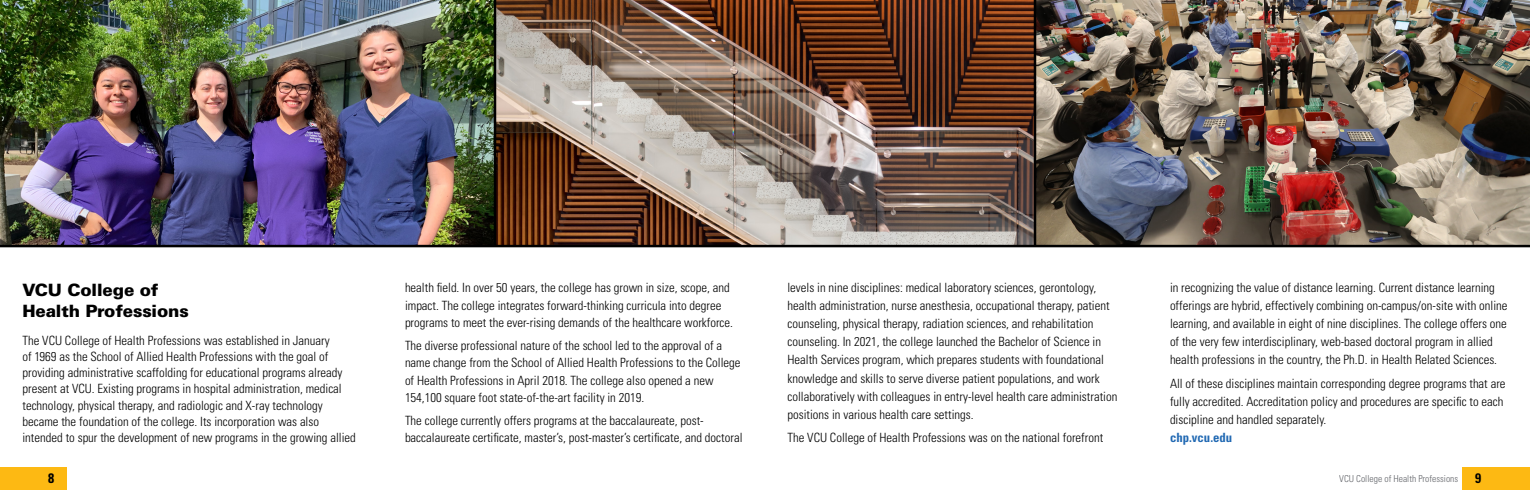
<style>
.page{position:relative;width:1530px;height:495px;background:#fff}
.page>*{position:absolute;margin:0;border:0;box-sizing:border-box;transform-origin:0 0}
.t1{font:900 17px/21.4px "Univers";letter-spacing:-.01em;color:#000}
.t2{font:700 condensed 13.75px "Univers LT Std";color:#000}
.t3{font:300 condensed 12.75px/18.1px "Univers";color:#000}
.t4{font:700 condensed 12.75px "Univers LT Std";color:#2169b3}
.t5{font:300 condensed 9.62px "Univers";color:#63656a}
.s1{font-family:"Univers LT Std";font-weight:700;font-size:13.75px;color:#000}
</style>
<div class="page">
<div style="left:0;top:467px;width:67px;height:22px;background:#fdb913"></div>
<div style="left:1462px;top:467px;width:68px;height:22px;background:#fdb913"></div>
<img style="left:0;top:0;width:1530px;height:245px">
<hr style="left:0;top:245px;width:1530px;height:2px;background:#000">
<hr style="left:494px;top:0;width:2px;height:245px;background:#000">
<hr style="left:1034px;top:0;width:2px;height:246px;background:#000">
<h1 class="t1" style="left:22px;top:279px;width:168px">VCU College of<br>Health Professions</h1>
<p class="t3" style="left:22px;top:332px;width:335px;line-height:16.2px">The VCU College of Health Professions was established in January<br>of 1969 as the School of Allied Health Professions with the goal of providing administrative scaffolding for educational programs already present at VCU. Existing programs in hospital administration, medical technology, physical therapy, and radiologic and X-ray technology became the foundation of the college. Its incorporation was also intended to spur the development of new programs in the growing allied</p>
<p class="t3" style="left:405px;top:279px;width:330px;line-height:17.4px">health field. In over 50 years, the college has grown in size, scope, and impact. The college integrates forward-thinking curricula into degree programs to meet the ever-rising demands of the healthcare workforce.</p>
<p class="t3" style="left:405px;top:337px;width:337px;line-height:17.4px">The diverse professional nature of the school led to the approval of a name change from the School of Allied Health Professions to the College of Health Professions in April 2018. The college also opened a new 154,100 square foot state-of-the-art facility in 2019.</p>
<p class="t3" style="left:405px;top:412px;width:339px;line-height:17.4px">The college currently offers programs at the baccalaureate, post&shy;baccalaureate certificate, master’s, post-master’s certificate, and doctoral</p>
<p class="t3" style="left:788px;top:279px;width:331px">levels in nine disciplines: medical laboratory sciences, gerontology, health administration, nurse anesthesia, occupational therapy, patient counseling, physical therapy, radiation sciences, and rehabilitation counseling. In 2021, the college launched the Bachelor of Science in Health Services program, which prepares students with foundational knowledge and skills to serve diverse patient populations, and work collaboratively with colleagues in entry-level health care administration positions in various health care settings.</p>
<p class="t3" style="left:788px;top:429px;width:317px">The VCU College of Health Professions was on the national forefront</p>
<p class="t3" style="left:1170px;top:279px;width:339px">in recognizing the value of distance learning. Current distance learning offerings are hybrid, effectively combining on-campus/on-site with online learning, and available in eight of nine disciplines. The college offers one of the very few interdisciplinary, web-based doctoral program in allied health professions in the country, the Ph.D. in Health Related Sciences.</p>
<p class="t3" style="left:1170px;top:375px;width:337px">All of these disciplines maintain corresponding degree programs that are fully accredited. Accreditation policy and procedures are specific to each discipline and handled separately.</p>
<p class="t4" style="left:1170px;top:430px;width:64px">chp.vcu.edu</p>
<p class="t2" style="left:48px;top:470px;width:8px">8</p>
<p class="t5" style="left:1339px;top:473px;width:144px">VCU College of Health Professions <span class="s1">9</span></p>
</div>
